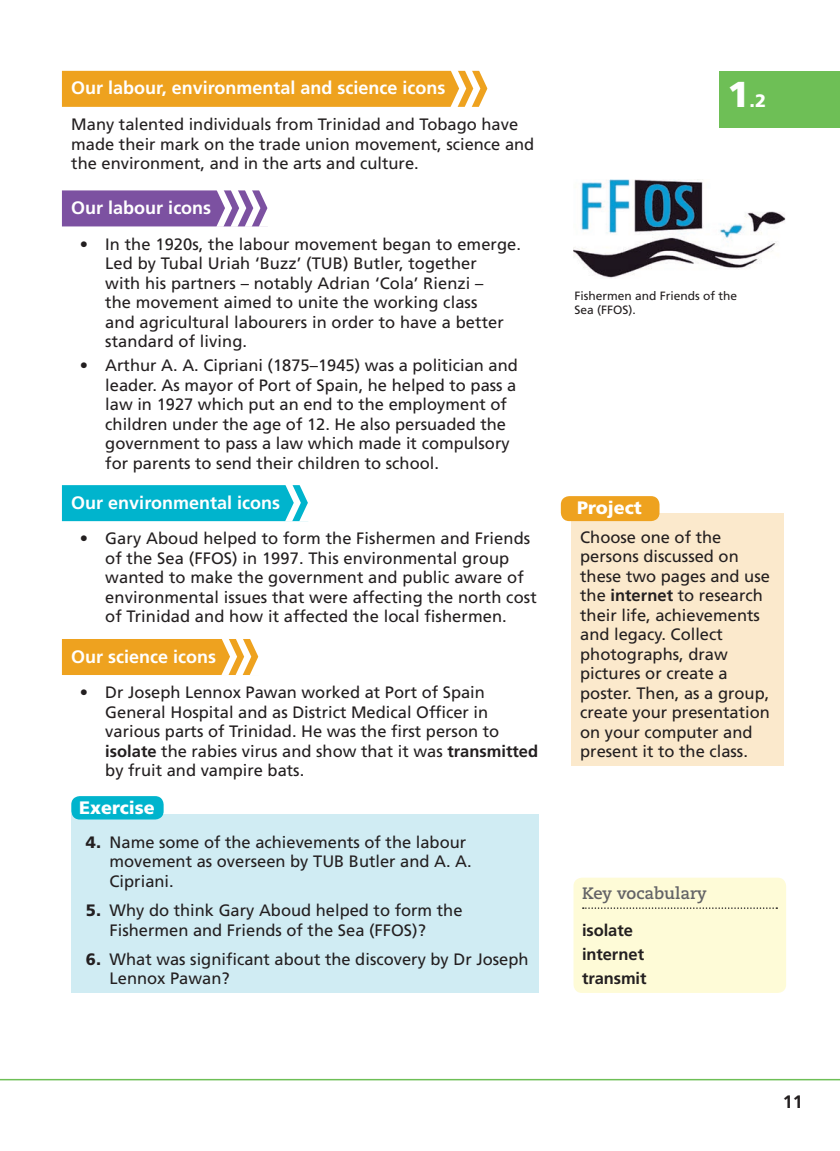
<style>
.page{position:relative;width:840px;height:1151px;background:#fff}
.page>*{position:absolute;margin:0;border:0;box-sizing:border-box;transform-origin:0 0}
.t1{font:700 18px "Frutiger LT Std";color:#fff}
.t2{font:900 18px "Frutiger LT Std";color:#fff}
.t3{font:700 18px "Frutiger LT Std";color:#231f20}
.t4{font:16.5px/19.5px "Frutiger LT Std";color:#231f20}
.t5{font:700 16.5px/24px "Frutiger LT Std";letter-spacing:-.005em;color:#231f20}
.t6{font:700 16.5px "Caecilia LT Std";color:#636366}
.t7{font:12px/14.4px "Frutiger LT Std";color:#231f20}
.s1{font-weight:700}
.s2{font-weight:900}
.s3{font-size:36px}
</style>
<div class="page">
<hr style="left:0;top:1078px;width:840px;height:2px;background:#6ebf56">
<div style="left:719px;top:71px;width:121px;height:56px;background:#6ebf56"></div>
<div style="left:62px;top:71px;width:426px;height:36px;background:#eea21f"></div>
<div style="left:62px;top:190px;width:206px;height:36px;background:#7c51a1"></div>
<div style="left:62px;top:485px;width:246px;height:36px;background:#00b4cd"></div>
<div style="left:62px;top:639px;width:197px;height:36px;background:#eea21f"></div>
<svg style="left:450px;top:70px;width:38px;height:37px"></svg>
<svg style="left:216px;top:190px;width:52px;height:37px"></svg>
<svg style="left:285px;top:485px;width:23px;height:36px"></svg>
<svg style="left:221px;top:639px;width:38px;height:36px"></svg>
<div style="left:71px;top:814px;width:468px;height:178px;background:#d0ecf3"></div>
<div style="left:71px;top:796px;width:93px;height:23px;background:#00b4cd;border-radius:9px"></div>
<div style="left:573px;top:877px;width:213px;height:115px;background:#fefbd7;border-radius:9px"></div>
<svg style="left:583px;top:907px;width:194px;height:1px"></svg>
<div style="left:572px;top:513px;width:212px;height:252px;background:#fbe9cc"></div>
<div style="left:561px;top:496px;width:98px;height:25px;background:#eea21f;border-radius:9px"></div>
<img style="left:573px;top:179px;width:213px;height:99px">
<p class="t1" style="left:71px;top:81px;width:376px">Our labour, environmental and science icons</p>
<p class="t4" style="left:71px;top:116px;width:465px">Many talented individuals from Trinidad and Tobago have made their mark on the trade union movement, science and the environment, and in the arts and culture.</p>
<p class="t1" style="left:71px;top:200px;width:142px">Our labour icons</p>
<p class="t4" style="left:105px;top:235px;width:417px;text-indent:-26px">• In the 1920s, the labour movement began to emerge.<br>Led by Tubal Uriah ‘Buzz’ (TUB) Butler, together<br>with his partners – notably Adrian ‘Cola’ Rienzi –<br>the movement aimed to unite the working class<br>and agricultural labourers in order to have a better standard of living.</p>
<p class="t4" style="left:105px;top:356px;width:414px;text-indent:-26px">• Arthur A. A. Cipriani (1875–1945) was a politician and leader. As mayor of Port of Spain, he helped to pass a law in 1927 which put an end to the employment of children under the age of 12. He also persuaded the government to pass a law which made it compulsory for parents to send their children to school.</p>
<p class="t1" style="left:71px;top:495px;width:210px">Our environmental icons</p>
<p class="t4" style="left:105px;top:530px;width:433px;text-indent:-26px">• Gary Aboud helped to form the Fishermen and Friends of the Sea (FFOS) in 1997. This environmental group wanted to make the government and public aware of environmental issues that were affecting the north cost of Trinidad and how it affected the local fishermen.</p>
<p class="t1" style="left:71px;top:648px;width:146px">Our science icons</p>
<p class="t4" style="left:105px;top:683px;width:434px;text-indent:-26px">• Dr Joseph Lennox Pawan worked at Port of Spain General Hospital and as District Medical Officer in various parts of Trinidad. He was the first person to <span class="s1">isolate</span> the rabies virus and show that it was <span class="s1">transmitted </span>by fruit and vampire bats.</p>
<p class="t2" style="left:79px;top:800px;width:77px">Exercise</p>
<p class="t4" style="left:110px;top:833px;width:364px;text-indent:-24px"><span class="s2">4.</span> Name some of the achievements of the labour movement as overseen by TUB Butler and A. A.<br>Cipriani.</p>
<p class="t4" style="left:110px;top:901px;width:354px;text-indent:-24px"><span class="s2">5.</span> Why do think Gary Aboud helped to form the<br>Fishermen and Friends of the Sea (FFOS)?</p>
<p class="t4" style="left:110px;top:950px;width:420px;text-indent:-24px"><span class="s2">6.</span> What was significant about the discovery by Dr Joseph<br>Lennox Pawan?</p>
<p class="t2" style="left:728px;top:93px;width:40px"><span class="s3">1</span> .2</p>
<p class="t7" style="left:575px;top:289px;width:164px">Fishermen and Friends of the<br>Sea (FFOS).</p>
<p class="t2" style="left:577px;top:500px;width:66px">Project</p>
<p class="t4" style="left:580px;top:528px;width:191px">Choose one of the persons discussed on these two pages and use the <span class="s1">internet</span> to research their life, achievements and legacy. Collect photographs, draw pictures or create a poster. Then, as a group, create your presentation on your computer and present it to the class.</p>
<p class="t6" style="left:582px;top:886px;width:126px">Key vocabulary</p>
<p class="t5" style="left:582px;top:919px;width:66px">isolate internet transmit</p>
<p class="t3" style="left:783px;top:1094px;width:22px">11</p>
</div>
